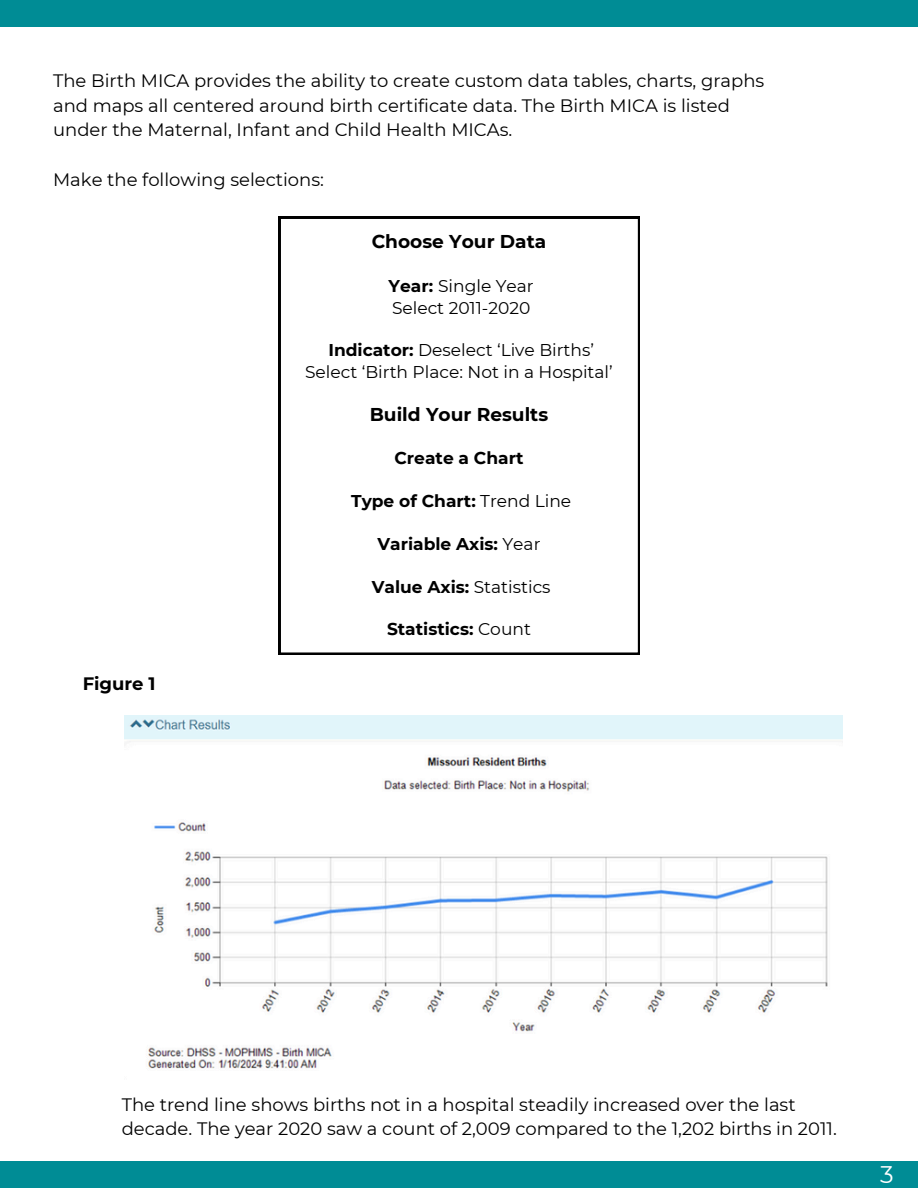
<style>
.page{position:relative;width:918px;height:1188px;background:#fff}
.page>*{position:absolute;margin:0;border:0;box-sizing:border-box;transform-origin:0 0}
.t1{font:24px "Montserrat";color:#fff}
.t2{font:700 18.6px "Montserrat";color:#000}
.t3{font:18px/24.8px "Montserrat";color:#000}
.t4{font:700 18px "Montserrat";color:#000}
.t5{font:17.1px "Montserrat";color:#000}
.t6{font:700 17.1px "Montserrat";color:#000}
.s1{font-weight:700}
.s2{font-weight:400}
</style>
<div class="page">
<div style="left:0;top:0;width:918px;height:27px;background:#008c95"></div>
<div style="left:0;top:1161px;width:918px;height:27px;background:#008c95"></div>
<svg style="left:279px;top:217px;width:361px;height:437px"></svg>
<img style="left:125px;top:715px;width:718px;height:354px">
<p class="t3" style="left:53px;top:68px;width:713px">The Birth MICA provides the ability to create custom data tables, charts, graphs and maps all centered around birth certificate data. The Birth MICA is listed under the Maternal, Infant and Child Health MICAs.</p>
<p class="t3" style="left:53px;top:167px;width:272px">Make the following selections:</p>
<p class="t4" style="left:83px;top:673px;width:75px">Figure 1</p>
<p class="t2" style="left:372px;top:230px;width:176px">Choose Your Data</p>
<p class="t5" style="left:389px;top:276px;width:147px"><span class="s1">Year:</span> Single Year</p>
<p class="t5" style="left:392px;top:297px;width:140px">Select 2011-2020</p>
<p class="t5" style="left:328px;top:340px;width:267px"><span class="s1">Indicator:</span> Deselect ‘Live Births’</p>
<h1 class="t5" style="left:305px;top:361px;width:309px">Select ‘Birth Place: Not in a Hospital’</h1>
<h1 class="t2" style="left:370px;top:403px;width:180px">Build Your Results</h1>
<p class="t6" style="left:394px;top:448px;width:131px">Create a Chart</p>
<p class="t6" style="left:351px;top:491px;width:222px">Type of Chart: <span class="s2">Trend Line</span></p>
<p class="t6" style="left:377px;top:533px;width:165px">Variable Axis: <span class="s2">Year</span></p>
<p class="t6" style="left:372px;top:576px;width:180px">Value Axis: <span class="s2">Statistics</span></p>
<h1 class="t6" style="left:387px;top:619px;width:145px">Statistics: <span class="s2">Count</span></h1>
<p class="t3" style="left:122px;top:1092px;width:717px">The trend line shows births not in a hospital steadily increased over the last decade. The year 2020 saw a count of 2,009 compared to the 1,202 births in 2011.</p>
<h1 class="t1" style="left:880px;top:1159px;width:15px">3</h1>
</div>
